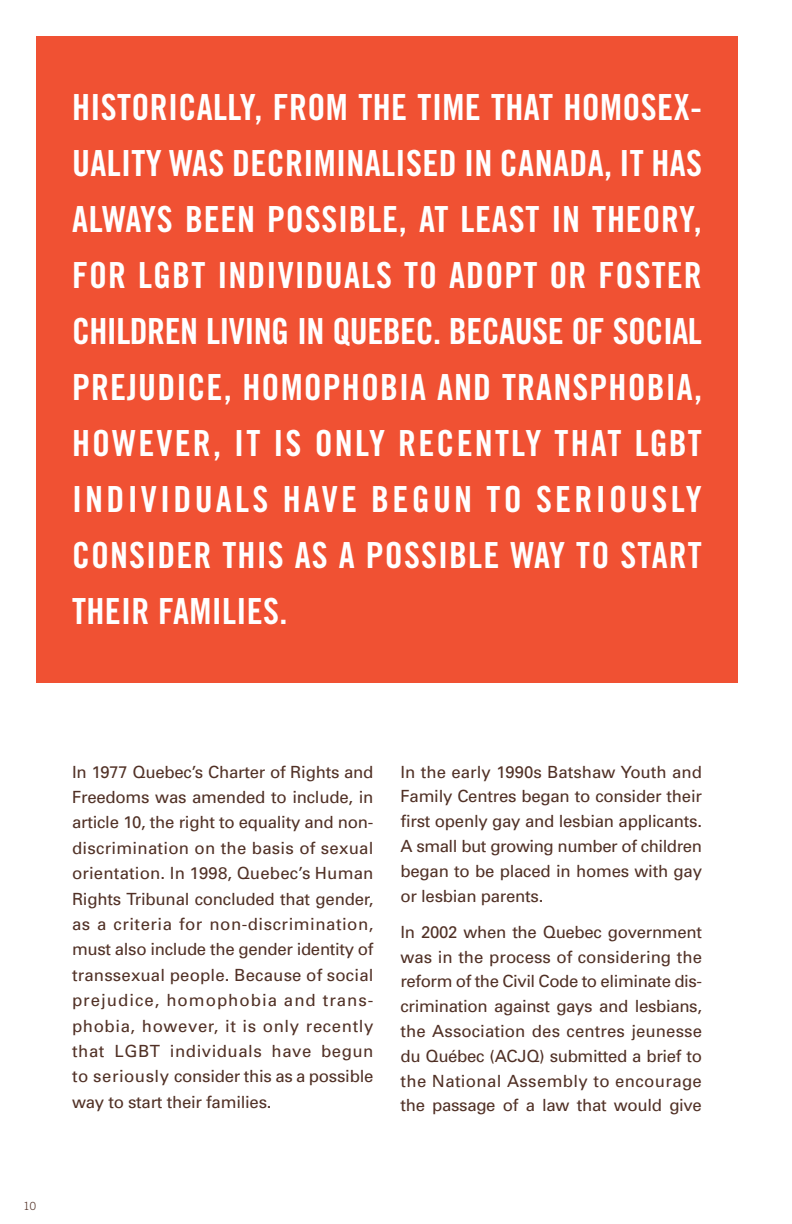
<style>
.page{position:relative;width:792px;height:1224px;background:#fff}
.page>*{position:absolute;margin:0;border:0;box-sizing:border-box;transform-origin:0 0}
.t1{font:36px/56px "Trade Gothic Bold Cond Twenty";letter-spacing:.03em;color:#fff;text-align:justify}
.t2{font:16.8px/25.4px "Univers";letter-spacing:-.015em;color:#513126;text-align:justify}
.t3{font:300 11.2px "Trade Gothic";color:#513126}
</style>
<div class="page">
<div style="left:36px;top:36px;width:702px;height:646px;background:#f05133"></div>
<h1 class="t1" style="left:72px;top:79px;width:632px">HISTORICALLY, FROM THE TIME THAT HOMOSEX-UALITY WAS DECRIMINALISED IN CANADA, IT HAS ALWAYS BEEN POSSIBLE, AT LEAST IN THEORY, FOR LGBT</h1>
<p class="t1" style="left:72px;top:247px;width:632px;text-align:left;text-indent:145px">INDIVIDUALS TO ADOPT OR FOSTER CHILDREN LIVING IN QUEBEC. BECAUSE OF SOCIAL PREJUDICE, HOMOPHOBIA AND TRANSPHOBIA, HOWEVER, IT IS ONLY RECENTLY THAT LGBT INDIVIDUALS HAVE BEGUN TO SERIOUSLY CONSIDER THIS AS A POSSIBLE WAY TO START THEIR FAMILIES.</p>
<p class="t3" style="left:24px;top:1199px;width:14px">10</p>
<p class="t2" style="left:72px;top:759px;width:303px">In 1977 Quebec’s Charter of Rights and Freedoms was amended to include, in article 10, the right to equality and non&shy;discrimination on the basis of sexual orientation. In 1998, Quebec’s Human Rights Tribunal concluded that gender, as a criteria for non-discrimination, must also include the gender identity of transsexual people. Because of social prejudice, homophobia and trans&shy;phobia, however, it is only recently that LGBT individuals have begun to seriously consider this as a possible way to start their families.</p>
<p class="t2" style="left:400px;top:759px;width:303px;line-height:24.8px">In the early 1990s Batshaw Youth and Family Centres began to consider their first openly gay and lesbian applicants.<br>A small but growing number of children began to be placed in homes with gay or lesbian parents.</p>
<p class="t2" style="left:400px;top:919px;width:303px;line-height:24.8px">In 2002 when the Quebec government was in the process of considering the reform of the Civil Code to eliminate dis&shy;crimination against gays and lesbians, the Association des centres jeunesse du Québec (ACJQ) submitted a brief to the National Assembly to encourage the passage of a law that would give</p>
</div>
